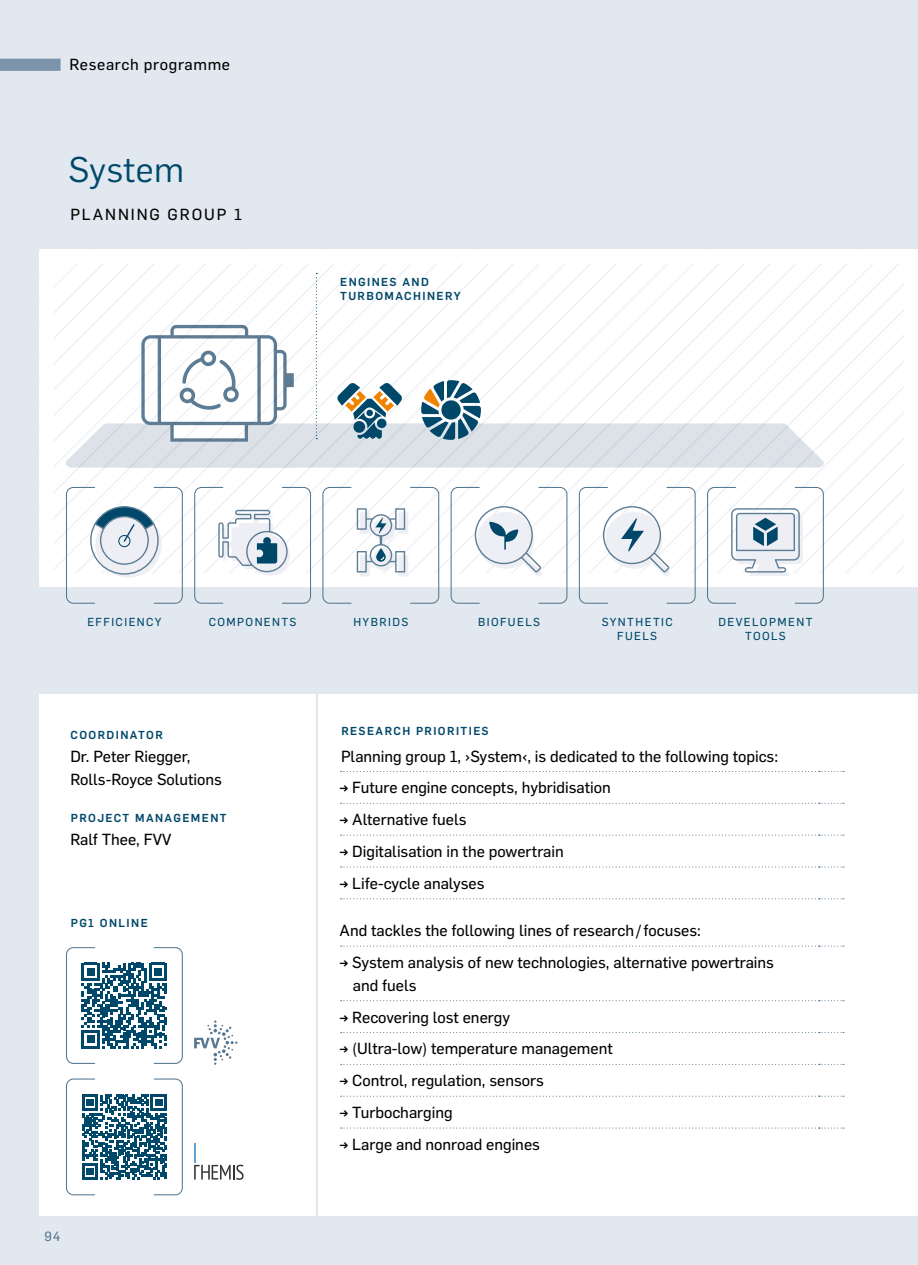
<style>
.page{position:relative;width:918px;height:1265px;background:#e2e8ef}
.page>*{position:absolute;margin:0;border:0;box-sizing:border-box;transform-origin:0 0}
.t1{font:35px "Flama";letter-spacing:.01em;color:#00486a}
.t2{font:15.75px/22.8px "Flama Basic";color:#000}
.t3{font:15.75px "Flama Basic";letter-spacing:.04em;color:#000}
.t4{font:15.75px "Flama Basic";letter-spacing:.12em;color:#000}
.t5{font:13.12px "Flama Basic";color:#557790}
.t6{font:500 11.38px/14px "Flama";letter-spacing:.125em;color:#00486a}
.t7{font:11.38px/14px "Flama Basic";letter-spacing:.125em;color:#00486a;text-align:center}
.s1{font-family:"Flama";font-weight:500;font-size:13.12px}
</style>
<div class="page">
<div style="left:40px;top:249px;width:878px;height:966px;background:#fff"></div>
<svg style="left:400px;top:286px;width:503px;height:286px"></svg>
<div style="left:0;top:587px;width:918px;height:107px;background:#e2e8ef"></div>
<svg style="left:341px;top:771px;width:503px;height:1px"></svg>
<svg style="left:341px;top:803px;width:503px;height:1px"></svg>
<svg style="left:341px;top:835px;width:503px;height:1px"></svg>
<svg style="left:341px;top:866px;width:503px;height:1px"></svg>
<svg style="left:341px;top:898px;width:503px;height:1px"></svg>
<svg style="left:341px;top:946px;width:503px;height:1px"></svg>
<svg style="left:341px;top:1000px;width:503px;height:1px"></svg>
<svg style="left:341px;top:1032px;width:503px;height:1px"></svg>
<svg style="left:341px;top:1064px;width:503px;height:1px"></svg>
<svg style="left:341px;top:1096px;width:503px;height:1px"></svg>
<svg style="left:341px;top:1127px;width:503px;height:2px"></svg>
<svg style="left:64px;top:273px;width:761px;height:195px"></svg>
<svg style="left:450px;top:486px;width:118px;height:118px"></svg>
<svg style="left:578px;top:486px;width:118px;height:118px"></svg>
<svg style="left:322px;top:486px;width:118px;height:118px"></svg>
<svg style="left:65px;top:486px;width:118px;height:118px"></svg>
<svg style="left:194px;top:486px;width:117px;height:118px"></svg>
<svg style="left:706px;top:486px;width:118px;height:118px"></svg>
<hr style="left:316px;top:672px;width:2px;height:568px;background:#e2e8ef">
<svg style="left:66px;top:947px;width:117px;height:117px"></svg>
<svg style="left:194px;top:1144px;width:50px;height:36px"></svg>
<svg style="left:194px;top:1020px;width:43px;height:45px"></svg>
<svg style="left:66px;top:1078px;width:117px;height:118px"></svg>
<div style="left:0;top:59px;width:61px;height:12px;background:#7b94ac"></div>
<p class="t3" style="left:69px;top:54px;width:162px">Research programme</p>
<h1 class="t1" style="left:69px;top:146px;width:117px">System</h1>
<p class="t4" style="left:70px;top:203px;width:173px">PLANNING GROUP 1</p>
<p class="t6" style="left:340px;top:274px;width:122px">ENGINES AND<br>TURBOMACHINERY</p>
<p class="t7" style="left:87px;top:614px;width:76px">EFFICIENCY</p>
<p class="t7" style="left:209px;top:614px;width:89px">COMPONENTS</p>
<p class="t7" style="left:353px;top:614px;width:56px">HYBRIDS</p>
<p class="t7" style="left:478px;top:614px;width:63px">BIOFUELS</p>
<p class="t7" style="left:601px;top:614px;width:73px">SYNTHETIC<br>FUELS</p>
<p class="t7" style="left:718px;top:614px;width:95px">DEVELOPMENT<br>TOOLS</p>
<p class="t6" style="left:70px;top:727px;width:94px">COORDINATOR</p>
<p class="t2" style="left:70px;top:744px;width:153px">Dr. Peter Riegger,<br>Rolls-Royce Solutions</p>
<p class="t6" style="left:71px;top:810px;width:157px">PROJECT MANAGEMENT</p>
<p class="t2" style="left:70px;top:827px;width:102px">Ralf Thee, FVV</p>
<p class="t6" style="left:71px;top:915px;width:79px">PG1 ONLINE</p>
<p class="t5" style="left:44px;top:1227px;width:18px">94</p>
<p class="t6" style="left:341px;top:723px;width:149px">RESEARCH PRIORITIES</p>
<p class="t2" style="left:341px;top:744px;width:438px">Planning group 1, ›System‹, is dedicated to the following topics:</p>
<p class="t2" style="left:339px;top:775px;width:273px"><span class="s1">→</span> Future engine concepts, hybridisation</p>
<p class="t2" style="left:339px;top:807px;width:129px"><span class="s1">→</span> Alternative fuels</p>
<p class="t2" style="left:339px;top:839px;width:226px"><span class="s1">→</span> Digitalisation in the powertrain</p>
<p class="t2" style="left:339px;top:871px;width:147px"><span class="s1">→</span> Life-cycle analyses</p>
<p class="t2" style="left:340px;top:918px;width:363px">And tackles the following lines of research/focuses:</p>
<p class="t2" style="left:353px;top:950px;width:423px;text-indent:-14px"><span class="s1">→</span> System analysis of new technologies, alternative powertrains and fuels</p>
<p class="t2" style="left:339px;top:1005px;width:173px"><span class="s1">→</span> Recovering lost energy</p>
<p class="t2" style="left:339px;top:1036px;width:275px"><span class="s1">→</span> (Ultra-low) temperature management</p>
<p class="t2" style="left:339px;top:1068px;width:206px"><span class="s1">→</span> Control, regulation, sensors</p>
<p class="t2" style="left:339px;top:1100px;width:115px"><span class="s1">→</span> Turbocharging</p>
<p class="t2" style="left:339px;top:1132px;width:202px"><span class="s1">→</span> Large and nonroad engines</p>
</div>
